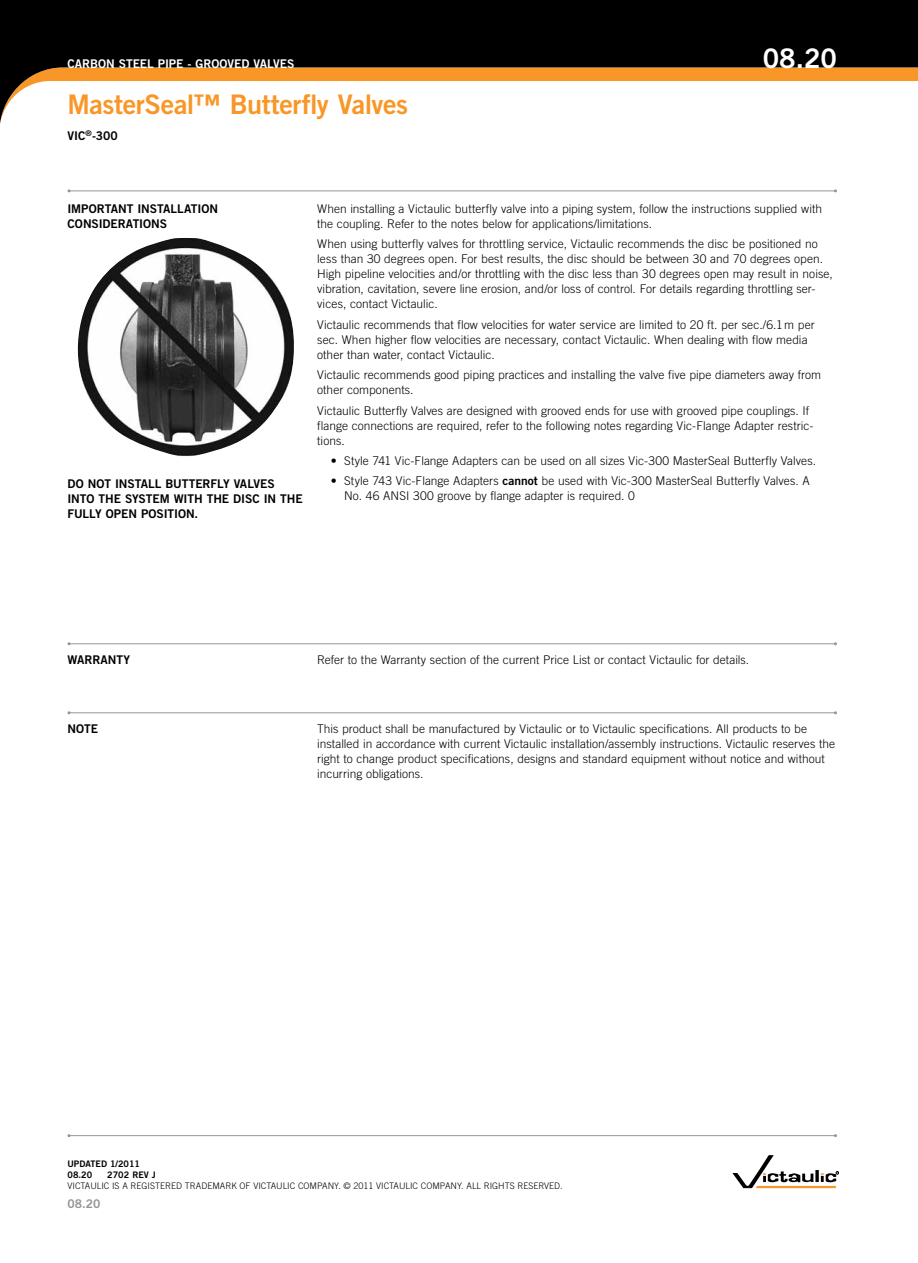
<style>
.page{position:relative;width:918px;height:1263px;background:#fff}
.page>*{position:absolute;margin:0;border:0;box-sizing:border-box;transform-origin:0 0}
.t1{font:27px "Trade Gothic LT Std Bd 2";letter-spacing:-.015em;color:#f89728}
.t2{font:27px "Trade Gothic LT Std Bd 2";color:#fff}
.t3{font:300 12px/15px "Trade Gothic LT Std";letter-spacing:.005em;color:#000}
.t4{font:12px/15px "Trade Gothic LT Std Bd 2";letter-spacing:-.005em;color:#000}
.t5{font:12px "Trade Gothic LT Std Bd 2";letter-spacing:-.005em;color:#fff}
.t6{font:12px "Trade Gothic LT Std Bd 2";color:#939598}
.t7{font:300 9px "Trade Gothic LT Std";color:#000}
.t8{font:9px/11.2px "Trade Gothic LT Std Bd 2";color:#000}
.s1{font-family:"Trade Gothic LT Std Bd 2";font-weight:400}
</style>
<div class="page">
<img style="left:77px;top:238px;width:217px;height:218px">
<hr style="left:69px;top:712px;width:767px;height:1px;background:#939598">
<svg style="left:0;top:0;width:918px;height:124px;fill:#000"></svg>
<svg style="left:733px;top:1155px;width:106px;height:33px"></svg>
<hr style="left:69px;top:1135px;width:767px;height:1px;background:#939598">
<hr style="left:69px;top:643px;width:767px;height:1px;background:#939598">
<hr style="left:69px;top:190px;width:767px;height:1px;background:#939598">
<p class="t5" style="left:68px;top:56px;width:229px">CARBON STEEL PIPE - GROOVED VALVES</p>
<h1 class="t2" style="left:763px;top:41px;width:76px">08.20</h1>
<h1 class="t1" style="left:67px;top:88px;width:342px">MasterSeal™ Butterfly Valves</h1>
<p class="t4" style="left:67px;top:128px;width:52px">VIC<sup>®</sup>-300</p>
<p class="t4" style="left:68px;top:201px;width:152px">IMPORTANT INSTALLATION<br>CONSIDERATIONS</p>
<p class="t3" style="left:317px;top:201px;width:506px">When installing a Victaulic butterfly valve into a piping system, follow the instructions supplied with the coupling. Refer to the notes below for applications/limitations.</p>
<p class="t3" style="left:317px;top:236px;width:517px">When using butterfly valves for throttling service, Victaulic recommends the disc be positioned no less than 30 degrees open. For best results, the disc should be between 30 and 70 degrees open.<br>High pipeline velocities and/or throttling with the disc less than 30 degrees open may result in noise, vibration, cavitation, severe line erosion, and/or loss of control. For details regarding throttling ser&shy;vices, contact Victaulic.</p>
<p class="t3" style="left:317px;top:317px;width:499px">Victaulic recommends that flow velocities for water service are limited to 20 ft. per sec./6.1m per sec. When higher flow velocities are necessary, contact Victaulic. When dealing with flow media other than water, contact Victaulic.</p>
<p class="t3" style="left:317px;top:367px;width:506px">Victaulic recommends good piping practices and installing the valve five pipe diameters away from other components.</p>
<p class="t3" style="left:317px;top:403px;width:498px">Victaulic Butterfly Valves are designed with grooved ends for use with grooved pipe couplings. If flange connections are required, refer to the following notes regarding Vic-Flange Adapter restric&shy;tions.</p>
<p class="t3" style="left:331px;top:453px;width:487px">• Style 741 Vic-Flange Adapters can be used on all sizes Vic-300 MasterSeal Butterfly Valves.</p>
<p class="t3" style="left:344px;top:473px;width:467px;text-indent:-14px">• Style 743 Vic-Flange Adapters <span class="s1">cannot</span> be used with Vic-300 MasterSeal Butterfly Valves. A<br>No. 46 ANSI 300 groove by flange adapter is required. 0</p>
<p class="t4" style="left:67px;top:476px;width:237px">DO NOT INSTALL BUTTERFLY VALVES<br>INTO THE SYSTEM WITH THE DISC IN THE<br>FULLY OPEN POSITION.</p>
<p class="t4" style="left:67px;top:652px;width:64px">WARRANTY</p>
<p class="t3" style="left:317px;top:652px;width:434px">Refer to the Warranty section of the current Price List or contact Victaulic for details.</p>
<p class="t4" style="left:67px;top:721px;width:32px">NOTE</p>
<p class="t3" style="left:317px;top:721px;width:520px">This product shall be manufactured by Victaulic or to Victaulic specifications. All products to be installed in accordance with current Victaulic installation/assembly instructions. Victaulic reserves the right to change product specifications, designs and standard equipment without notice and without incurring obligations.</p>
<p class="t8" style="left:68px;top:1158px;width:74px">UPDATED 1/2011<br>08.20</p>
<p class="t8" style="left:107px;top:1169px;width:50px">2702 REV J</p>
<p class="t7" style="left:68px;top:1181px;width:497px">VICTAULIC IS A REGISTERED TRADEMARK OF VICTAULIC COMPANY. © 2011 VICTAULIC COMPANY. ALL RIGHTS RESERVED.</p>
<p class="t6" style="left:68px;top:1197px;width:34px">08.20</p>
</div>
